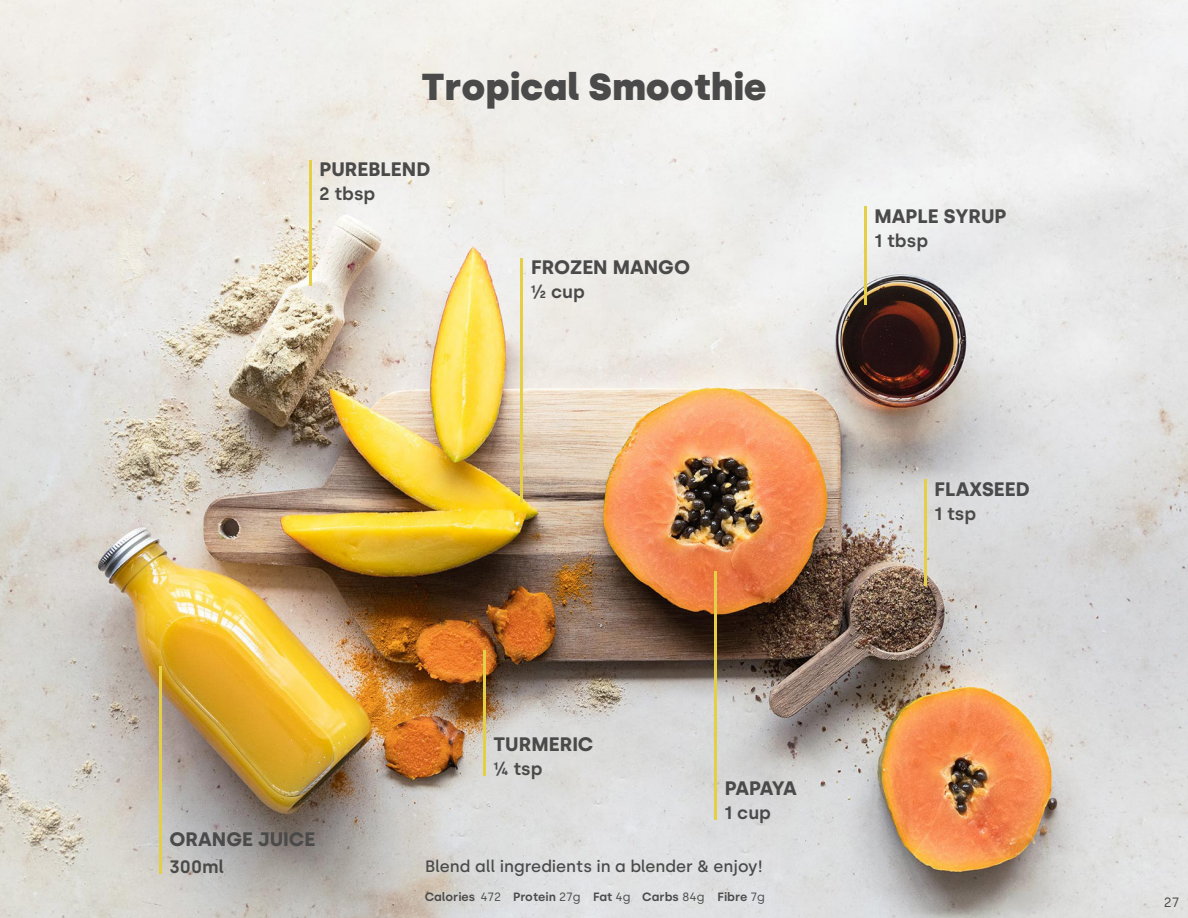
<style>
.page{position:relative;width:1188px;height:918px;background:#fff}
.page>*{position:absolute;margin:0;border:0;box-sizing:border-box;transform-origin:0 0}
.t1{font:900 37.5px "Silka";color:#4a4a4a}
.t2{font:700 19.5px "Silka";color:#4a4a4a}
.t3{font:600 18px "Silka";color:#4a4a4a}
.t4{font:500 16.5px "Silka";color:#4a4a4a}
.t5{font:13.5px "Silka";color:#4a4a4a}
.t6{font:600 12px "Silka";color:#4a4a4a}
.s1{font-weight:400}
</style>
<div class="page">
<img style="left:0;top:0;width:1188px;height:918px">
<hr style="left:159px;top:667px;width:2px;height:207px;background:#e5d045">
<hr style="left:483px;top:650px;width:2px;height:126px;background:#e5d045">
<hr style="left:309px;top:160px;width:2px;height:126px;background:#e5d045">
<hr style="left:520px;top:258px;width:3px;height:244px;background:#e5d045">
<hr style="left:864px;top:207px;width:2px;height:98px;background:#e5d045">
<hr style="left:924px;top:480px;width:2px;height:106px;background:#e5d045">
<hr style="left:714px;top:571px;width:2px;height:249px;background:#e5d045">
<h1 class="t1" style="left:421px;top:64px;width:347px">Tropical Smoothie</h1>
<p class="t2" style="left:320px;top:158px;width:112px">PUREBLEND</p>
<p class="t3" style="left:319px;top:183px;width:58px">2 tbsp</p>
<p class="t2" style="left:531px;top:256px;width:161px">FROZEN MANGO</p>
<p class="t3" style="left:531px;top:281px;width:56px">½ cup</p>
<p class="t2" style="left:874px;top:205px;width:133px">MAPLE SYRUP</p>
<p class="t3" style="left:874px;top:230px;width:56px">1 tbsp</p>
<p class="t2" style="left:934px;top:478px;width:97px">FLAXSEED</p>
<p class="t3" style="left:934px;top:503px;width:44px">1 tsp</p>
<p class="t2" style="left:170px;top:828px;width:148px">ORANGE JUICE</p>
<p class="t3" style="left:169px;top:856px;width:57px">300ml</p>
<p class="t2" style="left:494px;top:732px;width:102px">TURMERIC</p>
<p class="t3" style="left:493px;top:758px;width:51px">¼ tsp</p>
<p class="t2" style="left:725px;top:776px;width:74px">PAPAYA</p>
<p class="t3" style="left:724px;top:802px;width:48px">1 cup</p>
<p class="t4" style="left:425px;top:857px;width:339px">Blend all ingredients in a blender &amp; enjoy!</p>
<p class="t6" style="left:425px;top:890px;width:342px">Calories <span class="s1">472</span> Protein <span class="s1">27g</span> Fat <span class="s1">4g</span> Carbs <span class="s1">84g</span> Fibre <span class="s1">7g</span></p>
<p class="t5" style="left:1164px;top:894px;width:17px">27</p>
</div>
